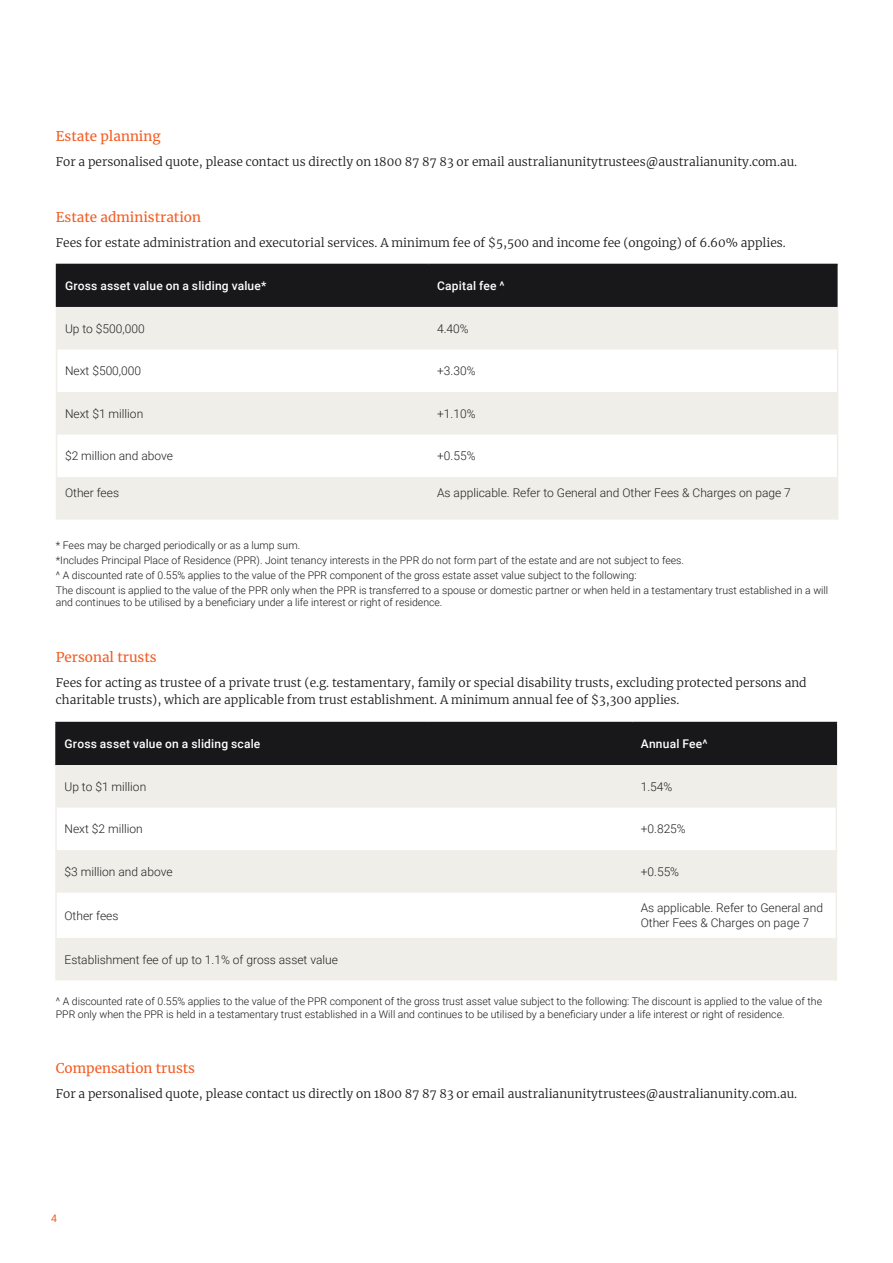
<style>
.page{position:relative;width:893px;height:1263px;background:#fff}
.page>*{position:absolute;margin:0;border:0;box-sizing:border-box;transform-origin:0 0}
.t1{font:13.5px "Merriweather";color:#f25d24}
.t2{font:300 12px/16.5px "Merriweather";color:#181719}
.t3{font:300 12px/15px "Roboto";color:#231f20}
.t4{font:500 12px "Roboto";letter-spacing:.015em;color:#fff}
.t5{font:300 10.5px/14.9px "Roboto";color:#181719}
.t6{font:10.5px "Roboto";color:#f25d24}
</style>
<div class="page">
<div style="left:57px;top:265px;width:781px;height:42px;background:#181719"></div>
<svg style="left:57px;top:307px;width:780px;height:213px;fill:#f0eee8"></svg>
<hr style="left:837px;top:307px;width:1px;height:42px;background:#f0eee8">
<hr style="left:837px;top:349px;width:1px;height:43px;background:#f0eee8">
<hr style="left:837px;top:392px;width:1px;height:42px;background:#f0eee8">
<hr style="left:837px;top:434px;width:1px;height:43px;background:#f0eee8">
<hr style="left:837px;top:477px;width:1px;height:43px;background:#f0eee8">
<hr style="left:56px;top:265px;width:1px;height:42px;background:#181719">
<hr style="left:56px;top:264px;width:373px;height:1px;background:#181719">
<hr style="left:429px;top:264px;width:409px;height:1px;background:#181719">
<hr style="left:56px;top:307px;width:1px;height:42px;background:#f0eee8">
<hr style="left:56px;top:349px;width:1px;height:43px;background:#f0eee8">
<hr style="left:56px;top:392px;width:1px;height:42px;background:#f0eee8">
<hr style="left:56px;top:434px;width:1px;height:43px;background:#f0eee8">
<hr style="left:56px;top:477px;width:1px;height:43px;background:#f0eee8">
<div style="left:57px;top:723px;width:779px;height:42px;background:#181719"></div>
<svg style="left:57px;top:765px;width:779px;height:215px;fill:#f0eee8"></svg>
<hr style="left:836px;top:765px;width:1px;height:42px;background:#f0eee8">
<hr style="left:836px;top:807px;width:1px;height:43px;background:#f0eee8">
<hr style="left:836px;top:850px;width:1px;height:43px;background:#f0eee8">
<hr style="left:836px;top:893px;width:1px;height:45px;background:#f0eee8">
<hr style="left:55px;top:765px;width:2px;height:42px;background:#f0eee8">
<hr style="left:55px;top:807px;width:2px;height:43px;background:#f0eee8">
<hr style="left:55px;top:850px;width:2px;height:43px;background:#f0eee8">
<hr style="left:55px;top:893px;width:2px;height:45px;background:#f0eee8">
<hr style="left:55px;top:938px;width:2px;height:42px;background:#f0eee8">
<hr style="left:836px;top:938px;width:1px;height:42px;background:#f0eee8">
<hr style="left:55px;top:723px;width:2px;height:42px;background:#181719">
<hr style="left:55px;top:722px;width:373px;height:1px;background:#181719">
<hr style="left:428px;top:722px;width:204px;height:1px;background:#181719">
<hr style="left:632px;top:722px;width:205px;height:1px;background:#181719">
<hr style="left:836px;top:723px;width:1px;height:42px;background:#181719">
<p class="t1" style="left:56px;top:127px;width:106px">Estate planning</p>
<p class="t2" style="left:56px;top:153px;width:743px">For a personalised quote, please contact us directly on 1800 87 87 83 or email australianunitytrustees@australianunity.com.au.</p>
<p class="t1" style="left:56px;top:207px;width:147px">Estate administration</p>
<p class="t2" style="left:56px;top:234px;width:731px">Fees for estate administration and executorial services. A minimum fee of $5,500 and income fee (ongoing) of 6.60% applies.</p>
<p class="t4" style="left:65px;top:278px;width:203px">Gross asset value on a sliding value*</p>
<p class="t4" style="left:437px;top:278px;width:69px">Capital fee ^</p>
<p class="t3" style="left:65px;top:320px;width:81px">Up to $500,000</p>
<p class="t3" style="left:437px;top:320px;width:33px">4.40%</p>
<p class="t3" style="left:65px;top:363px;width:78px">Next $500,000</p>
<p class="t3" style="left:437px;top:363px;width:40px">+3.30%</p>
<p class="t3" style="left:65px;top:406px;width:80px">Next $1 million</p>
<p class="t3" style="left:437px;top:406px;width:40px">+1.10%</p>
<p class="t3" style="left:65px;top:448px;width:110px">$2 million and above</p>
<p class="t3" style="left:437px;top:448px;width:40px">+0.55%</p>
<p class="t3" style="left:65px;top:484px;width:56px">Other fees</p>
<p class="t3" style="left:437px;top:484px;width:355px">As applicable. Refer to General and Other Fees &amp; Charges on page 7</p>
<p class="t5" style="left:56px;top:537px;width:774px">* Fees may be charged periodically or as a lump sum.<br>*Includes Principal Place of Residence (PPR). Joint tenancy interests in the PPR do not form part of the estate and are not subject to fees.<br>^ A discounted rate of 0.55% applies to the value of the PPR component of the gross estate asset value subject to the following:<br>The discount is applied to the value of the PPR only when the PPR is transferred to a spouse or domestic partner or when held in a testamentary trust established in a will</p>
<p class="t5" style="left:56px;top:595px;width:388px">and continues to be utilised by a beneficiary under a life interest or right of residence.</p>
<p class="t1" style="left:56px;top:648px;width:102px">Personal trusts</p>
<p class="t2" style="left:56px;top:674px;width:752px">Fees for acting as trustee of a private trust (e.g. testamentary, family or special disability trusts, excluding protected persons and charitable trusts), which are applicable from trust establishment. A minimum annual fee of $3,300 applies.</p>
<p class="t4" style="left:65px;top:736px;width:197px">Gross asset value on a sliding scale</p>
<p class="t4" style="left:641px;top:736px;width:69px">Annual Fee^</p>
<p class="t3" style="left:65px;top:779px;width:83px">Up to $1 million</p>
<p class="t3" style="left:641px;top:779px;width:33px">1.54%</p>
<p class="t3" style="left:65px;top:821px;width:80px">Next $2 million</p>
<p class="t3" style="left:641px;top:821px;width:47px">+0.825%</p>
<p class="t3" style="left:65px;top:864px;width:110px">$3 million and above</p>
<p class="t3" style="left:641px;top:864px;width:40px">+0.55%</p>
<p class="t3" style="left:65px;top:907px;width:56px">Other fees</p>
<p class="t3" style="left:641px;top:900px;width:184px">As applicable. Refer to General and<br>Other Fees &amp; Charges on page 7</p>
<p class="t3" style="left:65px;top:951px;width:275px">Establishment fee of up to 1.1% of gross asset value</p>
<p class="t5" style="left:56px;top:994px;width:768px;line-height:12.8px">^ A discounted rate of 0.55% applies to the value of the PPR component of the gross trust asset value subject to the following: The discount is applied to the value of the<br>PPR only when the PPR is held in a testamentary trust established in a Will and continues to be utilised by a beneficiary under a life interest or right of residence.</p>
<p class="t1" style="left:56px;top:1059px;width:141px">Compensation trusts</p>
<p class="t2" style="left:56px;top:1085px;width:743px">For a personalised quote, please contact us directly on 1800 87 87 83 or email australianunitytrustees@australianunity.com.au.</p>
<p class="t6" style="left:51px;top:1211px;width:7px">4</p>
</div>
